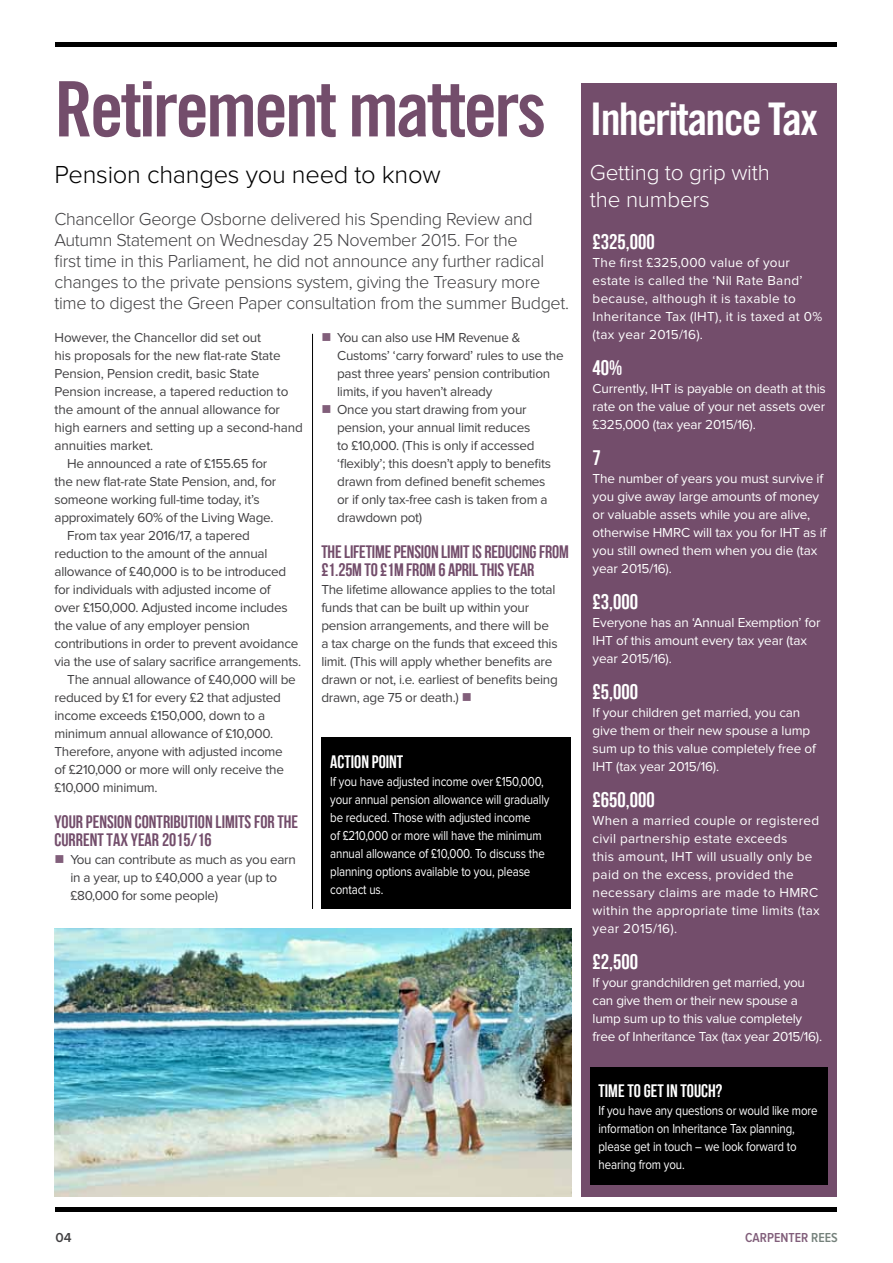
<style>
.page{position:relative;width:893px;height:1263px;background:#fff}
.page>*{position:absolute;margin:0;border:0;box-sizing:border-box;transform-origin:0 0}
.t1{font:76.5px "Trade Gothic Bold Cond Twenty";letter-spacing:-.04em;color:#734d6b}
.t2{font:45px "Trade Gothic Bold Cond Twenty";letter-spacing:-.04em;color:#fff}
.t3{font:300 25.5px "Proxima Nova";letter-spacing:-.01em;color:#000}
.t4{font:300 22.5px/27px "Proxima Nova";letter-spacing:-.01em;color:#fff}
.t5{font:21px "Bebas Neue";color:#fff}
.t6{font:300 18px/21px "Proxima Nova";letter-spacing:-.02em;color:#414042}
.t7{font:18px/18px "Bebas Neue";letter-spacing:-.01em;color:#734d6b}
.t8{font:18px "Bebas Neue";color:#fff}
.t9{font:13.5px/18px "Proxima Nova";letter-spacing:-.02em;color:#414042}
.t10{font:13.5px/18px "Proxima Nova";letter-spacing:-.01em;color:#fff}
.t11{font:13.5px/18px "Proxima Nova";letter-spacing:-.01em;color:#fff;scale:.85 1}
.t12{font:13.5px/18px "Proxima Nova";letter-spacing:.02em;color:#fff}
.t13{font:600 13.5px "Proxima Nova Cond";color:#815e7a}
.t14{font:600 13.5px "Proxima Nova";color:#414042}
.s1{color:#815e7a}
.s2{color:#75817b}
</style>
<div class="page">
<hr style="left:55px;top:43px;width:782px;height:4px;background:#000">
<hr style="left:55px;top:1208px;width:782px;height:4px;background:#000">
<hr style="left:312px;top:334px;width:1px;height:575px;background:#000">
<div style="left:322px;top:738px;width:249px;height:171px;background:#000"></div>
<img style="left:55px;top:928px;width:516px;height:269px">
<div style="left:581px;top:84px;width:255px;height:1113px;background:#734d6b"></div>
<div style="left:590px;top:1067px;width:237px;height:118px;background:#000"></div>
<h1 class="t1" style="left:55px;top:63px;width:493px">Retirement matters</h1>
<h3 class="t3" style="left:55px;top:162px;width:388px">Pension changes you need to know</h3>
<p class="t6" style="left:55px;top:209px;width:516px">Chancellor George Osborne delivered his Spending Review and Autumn Statement on Wednesday 25 November 2015. For the<br>first time in this Parliament, he did not announce any further radical changes to the private pensions system, giving the Treasury more time to digest the Green Paper consultation from the summer Budget.</p>
<p class="t9" style="left:55px;top:329px;width:208px">However, the Chancellor did set out</p>
<p class="t9" style="left:55px;top:347px;width:228px">his proposals for the new flat-rate State</p>
<p class="t9" style="left:55px;top:365px;width:206px">Pension, Pension credit, basic State</p>
<p class="t9" style="left:55px;top:383px;width:235px">Pension increase, a tapered reduction to</p>
<p class="t9" style="left:55px;top:401px;width:227px">the amount of the annual allowance for</p>
<p class="t9" style="left:55px;top:419px;width:250px">high earners and setting up a second-hand</p>
<p class="t9" style="left:55px;top:437px;width:100px">annuities market.</p>
<p class="t9" style="left:67px;top:455px;width:201px">He announced a rate of £155.65 for</p>
<p class="t9" style="left:55px;top:473px;width:223px">the new flat-rate State Pension, and, for</p>
<p class="t9" style="left:55px;top:491px;width:207px">someone working full-time today, it’s</p>
<p class="t9" style="left:55px;top:509px;width:221px">approximately 60% of the Living Wage.</p>
<p class="t9" style="left:67px;top:527px;width:184px">From tax year 2016/17, a tapered</p>
<p class="t9" style="left:55px;top:545px;width:214px">reduction to the amount of the annual</p>
<p class="t9" style="left:55px;top:563px;width:233px">allowance of £40,000 is to be introduced</p>
<p class="t9" style="left:55px;top:581px;width:218px">for individuals with adjusted income of</p>
<p class="t9" style="left:55px;top:599px;width:235px">over £150,000. Adjusted income includes</p>
<p class="t9" style="left:55px;top:617px;width:197px">the value of any employer pension</p>
<p class="t9" style="left:55px;top:635px;width:245px">contributions in order to prevent avoidance</p>
<p class="t9" style="left:55px;top:653px;width:248px">via the use of salary sacrifice arrangements.</p>
<p class="t9" style="left:67px;top:671px;width:230px">The annual allowance of £40,000 will be</p>
<p class="t9" style="left:55px;top:689px;width:228px">reduced by £1 for every £2 that adjusted</p>
<p class="t9" style="left:55px;top:707px;width:212px">income exceeds £150,000, down to a</p>
<p class="t9" style="left:55px;top:725px;width:220px">minimum annual allowance of £10,000.</p>
<p class="t9" style="left:55px;top:743px;width:230px">Therefore, anyone with adjusted income</p>
<p class="t9" style="left:55px;top:761px;width:231px">of £210,000 or more will only receive the</p>
<p class="t9" style="left:55px;top:779px;width:105px">£10,000 minimum.</p>
<h3 class="t7" style="left:55px;top:812px;width:245px">YOUR PENSION CONTRIBUTION LIMITS FOR THE<br>CURRENT TAX YEAR 2015/16</h3>
<p class="t9" style="left:70px;top:851px;width:227px;text-indent:-16px"><span class="s1">■</span> You can contribute as much as you earn in a year, up to £40,000 a year (up to £80,000 for some people)</p>
<p class="t9" style="left:337px;top:329px;width:228px;text-indent:-16px"><span class="s1">■</span> You can also use HM Revenue &amp; Customs’ ‘carry forward’ rules to use the past three years’ pension contribution limits, if you haven’t already</p>
<p class="t9" style="left:337px;top:401px;width:215px;text-indent:-16px"><span class="s1">■</span> Once you start drawing from your pension, your annual limit reduces<br>to £10,000. (This is only if accessed ‘flexibly’; this doesn’t apply to benefits drawn from defined benefit schemes or if only tax-free cash is taken from a drawdown pot)</p>
<h3 class="t7" style="left:321px;top:542px;width:249px">THE LIFETIME PENSION LIMIT IS REDUCING FROM £1.25M TO £1M FROM 6 APRIL THIS YEAR</h3>
<p class="t9" style="left:321px;top:581px;width:238px">The lifetime allowance applies to the total funds that can be built up within your pension arrangements, and there will be a tax charge on the funds that exceed this limit. (This will apply whether benefits are drawn or not, i.e. earliest of benefits being drawn, age 75 or death.) <span class="s1">■</span></p>
<h3 class="t8" style="left:330px;top:751px;width:74px">ACTION POINT</h3>
<p class="t11" style="left:330px;top:773px;width:259px">If you have adjusted income over £150,000, your annual pension allowance will gradually be reduced. Those with adjusted income<br>of £210,000 or more will have the minimum annual allowance of £10,000. To discuss the planning options available to you, please contact us.</p>
<h2 class="t2" style="left:590px;top:92px;width:229px">Inheritance Tax</h2>
<h3 class="t4" style="left:590px;top:160px;width:182px">Getting to grip with the numbers</h3>
<h3 class="t5" style="left:593px;top:230px;width:64px">£325,000</h3>
<p class="t12" style="left:593px;top:254px;width:231px">The first £325,000 value of your estate is called the ‘Nil Rate Band’ because, although it is taxable to<br>Inheritance Tax (IHT), it is taxed at 0% (tax year 2015/16).</p>
<h3 class="t5" style="left:593px;top:356px;width:31px">40%</h3>
<p class="t10" style="left:593px;top:380px;width:235px;text-align:justify">Currently, IHT is payable on death at this rate on the value of your net assets over £325,000 (tax year 2015/16).</p>
<h3 class="t5" style="left:593px;top:446px;width:10px">7</h3>
<p class="t10" style="left:593px;top:470px;width:235px">The number of years you must survive if you give away large amounts of money or valuable assets while you are alive, otherwise HMRC will tax you for IHT as if you still owned them when you die (tax year 2015/16).</p>
<h3 class="t5" style="left:593px;top:590px;width:47px">£3,000</h3>
<p class="t10" style="left:593px;top:614px;width:229px">Everyone has an ‘Annual Exemption’ for<br>IHT of this amount every tax year (tax year 2015/16).</p>
<h3 class="t5" style="left:593px;top:680px;width:47px">£5,000</h3>
<p class="t10" style="left:593px;top:704px;width:225px">If your children get married, you can give them or their new spouse a lump sum up to this value completely free of IHT (tax year 2015/16).</p>
<h3 class="t5" style="left:593px;top:788px;width:64px">£650,000</h3>
<p class="t12" style="left:593px;top:812px;width:229px">When a married couple or registered civil partnership estate exceeds<br>this amount, IHT will usually only be paid on the excess, provided the necessary claims are made to HMRC within the appropriate time limits (tax year 2015/16).</p>
<h3 class="t5" style="left:593px;top:950px;width:47px">£2,500</h3>
<p class="t10" style="left:593px;top:974px;width:231px">If your grandchildren get married, you can give them or their new spouse a lump sum up to this value completely free of Inheritance Tax (tax year 2015/16).</p>
<h3 class="t8" style="left:598px;top:1081px;width:125px">TIME TO GET IN TOUCH?</h3>
<p class="t11" style="left:598px;top:1102px;width:259px">If you have any questions or would like more information on Inheritance Tax planning, please get in touch – we look forward to hearing from you.</p>
<p class="t14" style="left:56px;top:1231px;width:18px">04</p>
<p class="t13" style="left:745px;top:1231px;width:94px">CARPENTER <span class="s2">REES</span></p>
</div>
